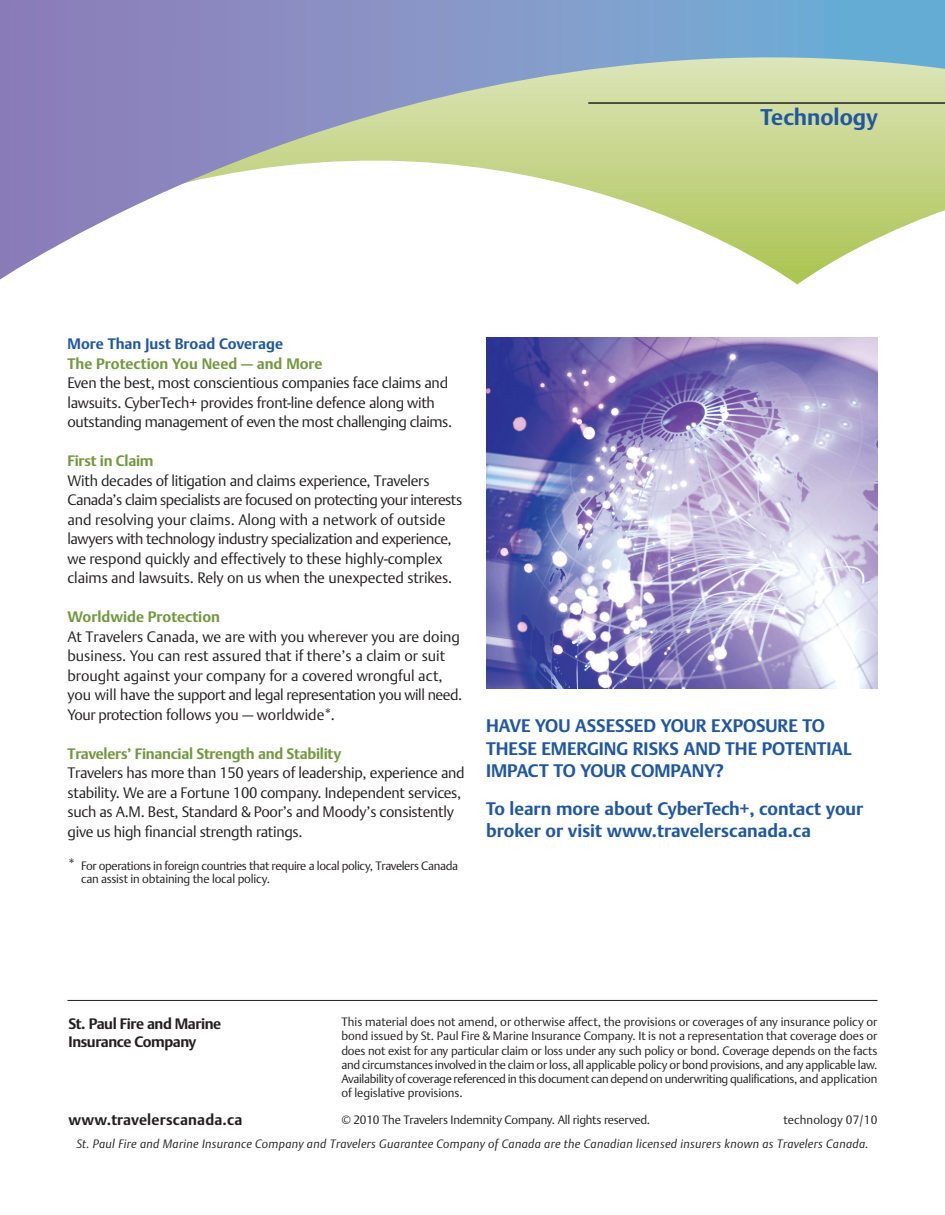
<style>
.page{position:relative;width:945px;height:1215px;background:#fff}
.page>*{position:absolute;margin:0;border:0;box-sizing:border-box;transform-origin:0 0}
.t1{font:700 22.5px "DTL Argo TOT";color:#2157a1}
.t2{font:700 18px/22.5px "DTL Argo TOT";color:#2157a1}
.t3{font:300 15px/19.5px "DTL Argo TOT";letter-spacing:-.015em;color:#231f20}
.t4{font:700 15px "DTL Argo TOT";letter-spacing:-.015em;color:#739841}
.t5{font:700 15px/18px "DTL Argo TOT";letter-spacing:-.03em;color:#231f20}
.t6{font:700 15px "DTL Argo TOT";color:#2157a1}
.t7{font:700 15px "DTL Argo TOT";letter-spacing:.01em;color:#231f20}
.t8{font:300 12px/14.2px "DTL Argo TOT";letter-spacing:-.015em;color:#231f20;text-align:justify}
.t9{font:italic 300 12px "DTL Argo TOT";letter-spacing:.025em;color:#231f20}
.t10{font:300 12px "DTL Argo TOT";letter-spacing:.01em;color:#231f20}
.s1{font-size:15px}
</style>
<div class="page">
<svg style="left:0;top:0;width:945px;height:285px"></svg>
<hr style="left:68px;top:1000px;width:810px;height:1px;background:#231f20">
<img style="left:486px;top:338px;width:392px;height:350px">
<hr style="left:588px;top:102px;width:357px;height:2px;background:#231f20">
<h1 class="t1" style="left:761px;top:104px;width:119px">Technology</h1>
<p class="t6" style="left:68px;top:335px;width:217px">More Than Just Broad Coverage</p>
<p class="t4" style="left:68px;top:355px;width:257px">The Protection You Need — and More</p>
<p class="t3" style="left:67px;top:373px;width:386px">Even the best, most conscientious companies face claims and lawsuits. CyberTech+ provides front-line defence along with outstanding management of even the most challenging claims.</p>
<p class="t4" style="left:68px;top:452px;width:88px">First in Claim</p>
<p class="t3" style="left:68px;top:471px;width:396px">With decades of litigation and claims experience, Travelers Canada’s claim specialists are focused on protecting your interests and resolving your claims. Along with a network of outside lawyers with technology industry specialization and experience, we respond quickly and effectively to these highly-complex claims and lawsuits. Rely on us when the unexpected strikes.</p>
<p class="t4" style="left:67px;top:608px;width:154px">Worldwide Protection</p>
<p class="t3" style="left:67px;top:627px;width:396px">At Travelers Canada, we are with you wherever you are doing business. You can rest assured that if there’s a claim or suit brought against your company for a covered wrongful act, you will have the support and legal representation you will need.<br>Your protection follows you — worldwide*.</p>
<p class="t4" style="left:67px;top:745px;width:275px">Travelers’ Financial Strength and Stability</p>
<p class="t3" style="left:67px;top:763px;width:399px">Travelers has more than 150 years of leadership, experience and stability. We are a Fortune 100 company. Independent services, such as A.M. Best, Standard &amp; Poor’s and Moody’s consistently give us high financial strength ratings.</p>
<p class="t8" style="left:81px;top:859px;width:379px;line-height:13.5px;text-indent:-13px"><span class="s1">*</span> For operations in foreign countries that require a local policy, Travelers Canada can assist in obtaining the local policy.</p>
<p class="t2" style="left:486px;top:715px;width:367px">HAVE YOU ASSESSED YOUR EXPOSURE TO<br>THESE EMERGING RISKS AND THE POTENTIAL<br>IMPACT TO YOUR COMPANY?</p>
<p class="t2" style="left:486px;top:797px;width:379px">To learn more about CyberTech+, contact your broker or visit www.travelerscanada.ca</p>
<p class="t5" style="left:69px;top:1014px;width:154px">St. Paul Fire and Marine<br>Insurance Company</p>
<p class="t7" style="left:69px;top:1111px;width:175px">www.travelerscanada.ca</p>
<p class="t8" style="left:341px;top:1015px;width:538px">This material does not amend, or otherwise affect, the provisions or coverages of any insurance policy or bond issued by St. Paul Fire &amp; Marine Insurance Company. It is not a representation that coverage does or does not exist for any particular claim or loss under any such policy or bond. Coverage depends on the facts and circumstances involved in the claim or loss, all applicable policy or bond provisions, and any applicable law.<br>Availability of coverage referenced in this document can depend on underwriting qualifications, and application of legislative provisions.</p>
<p class="t8" style="left:341px;top:1113px;width:310px">© 2010 The Travelers Indemnity Company. All rights reserved.</p>
<p class="t10" style="left:783px;top:1113px;width:96px">technology 07/10</p>
<p class="t9" style="left:76px;top:1136px;width:794px">St. Paul Fire and Marine Insurance Company and Travelers Guarantee Company of Canada are the Canadian licensed insurers known as Travelers Canada.</p>
</div>
